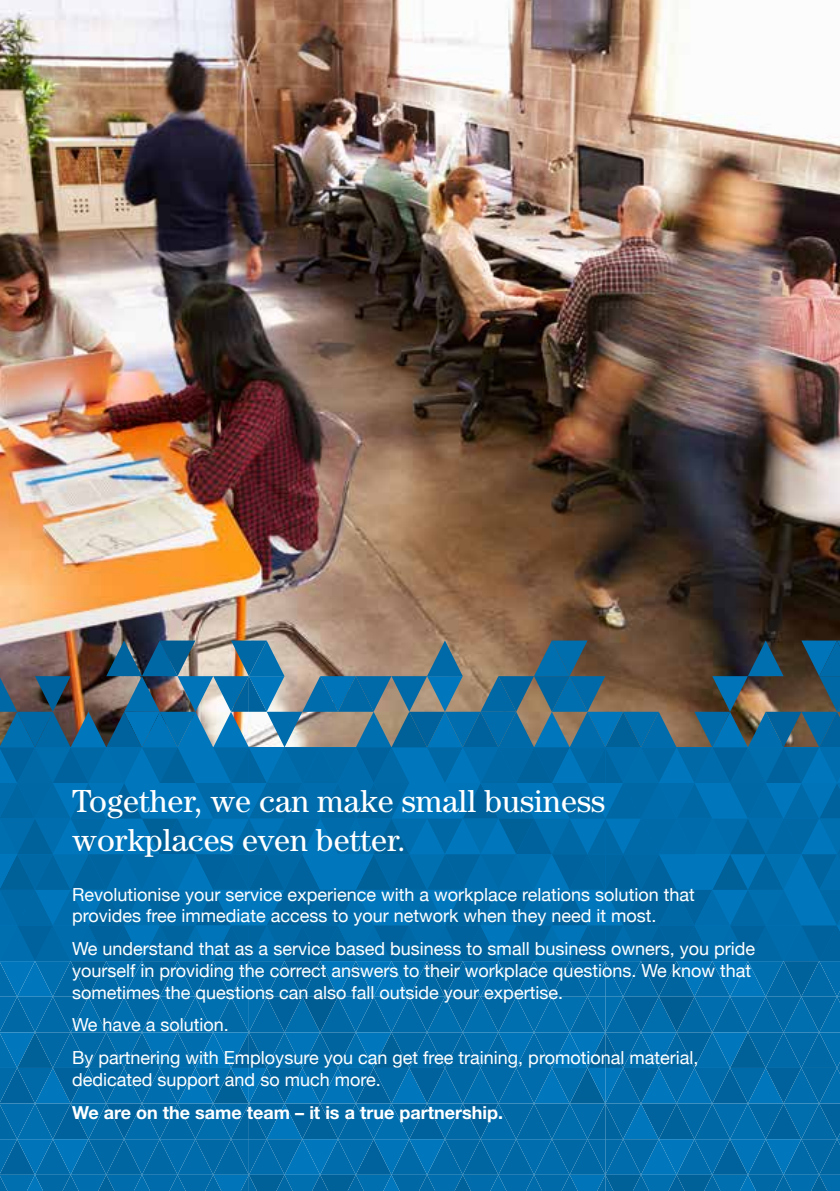
<style>
.page{position:relative;width:840px;height:1191px;background:#fff}
.page>*{position:absolute;margin:0;border:0;box-sizing:border-box;transform-origin:0 0}
.t1{font:32px/38.4px "Century";color:#fff}
.t2{font:18px/21.6px "Helvetica Neue";color:#fff}
.t3{font:700 18px "Helvetica Neue";color:#fff}
</style>
<div class="page">
<img style="left:0;top:0;width:839px;height:640px">
<svg style="left:0;top:640px;width:839px;height:551px;background:#116ca2"></svg>
<h1 class="t1" style="left:72px;top:781px;width:534px">Together, we can make small business workplaces even better.</h1>
<p class="t2" style="left:72px;top:884px;width:624px">Revolutionise your service experience with a workplace relations solution that provides free immediate access to your network when they need it most.</p>
<p class="t2" style="left:72px;top:939px;width:684px">We understand that as a service based business to small business owners, you pride yourself in providing the correct answers to their workplace questions. We know that sometimes the questions can also fall outside your expertise.</p>
<p class="t2" style="left:72px;top:1009px;width:627px;line-height:33px">We have a solution.<br>By partnering with Employsure you can get free training, promotional material,</p>
<p class="t2" style="left:72px;top:1069px;width:310px">dedicated support and so much more.</p>
<p class="t3" style="left:72px;top:1101px;width:432px">We are on the same team – it is a true partnership.</p>
</div>
